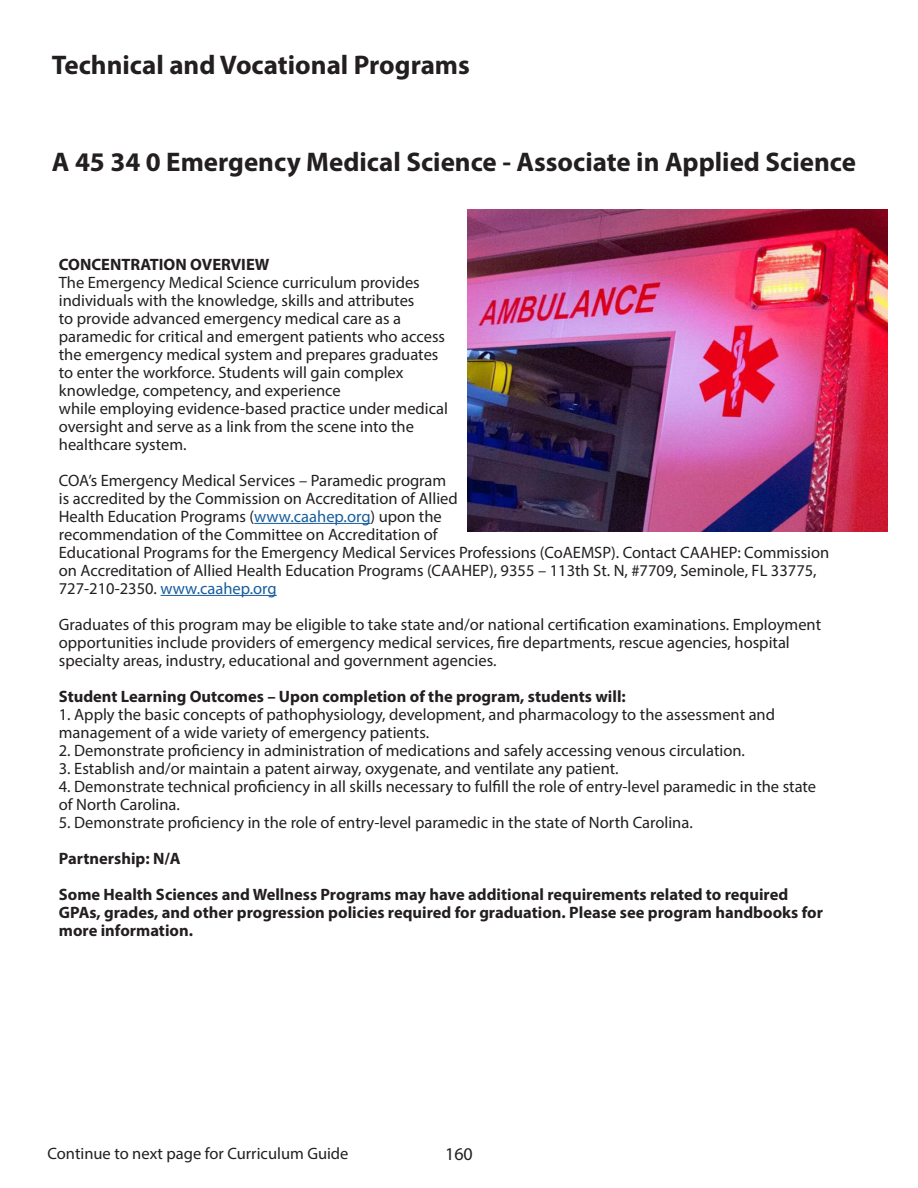
<style>
.page{position:relative;width:918px;height:1188px;background:#fff}
.page>*{position:absolute;margin:0;border:0;box-sizing:border-box;transform-origin:0 0}
.t1{font:700 27px "Myriad Pro";color:#231f20}
.t2{font:18px "Myriad Pro";color:#231f20}
.t3{font:16.5px/18px "Myriad Pro";color:#231f20}
.t4{font:700 16.5px/18px "Myriad Pro";color:#231f20}
.s1{color:#175d9e}
</style>
<div class="page">
<hr style="left:254px;top:523px;width:117px;height:1px;background:#175d9e">
<hr style="left:161px;top:595px;width:116px;height:1px;background:#175d9e">
<img style="left:467px;top:210px;width:420px;height:322px">
<p class="t1" style="left:52px;top:48px;width:420px">Technical and Vocational Programs</p>
<p class="t1" style="left:52px;top:145px;width:806px">A 45 34 0 Emergency Medical Science - Associate in Applied Science</p>
<p class="t4" style="left:59px;top:255px;width:212px">CONCENTRATION OVERVIEW</p>
<p class="t3" style="left:59px;top:273px;width:388px">The Emergency Medical Science curriculum provides individuals with the knowledge, skills and attributes<br>to provide advanced emergency medical care as a paramedic for critical and emergent patients who access the emergency medical system and prepares graduates to enter the workforce. Students will gain complex knowledge, competency, and experience</p>
<p class="t3" style="left:59px;top:399px;width:391px">while employing evidence-based practice under medical oversight and serve as a link from the scene into the healthcare system.</p>
<p class="t3" style="left:59px;top:471px;width:772px">COA’s Emergency Medical Services – Paramedic program<br>is accredited by the Commission on Accreditation of Allied<br>Health Education Programs (<span class="s1">www.caahep.org</span>) upon the<br>recommendation of the Committee on Accreditation of<br>Educational Programs for the Emergency Medical Services Professions (CoAEMSP). Contact CAAHEP: Commission on Accreditation of Allied Health Education Programs (CAAHEP), 9355 – 113th St. N, #7709, Seminole, FL 33775, 727-210-2350. <span class="s1">www.caahep.org</span></p>
<p class="t3" style="left:59px;top:615px;width:764px">Graduates of this program may be eligible to take state and/or national certification examinations. Employment opportunities include providers of emergency medical services, fire departments, rescue agencies, hospital specialty areas, industry, educational and government agencies.</p>
<p class="t4" style="left:59px;top:687px;width:568px">Student Learning Outcomes – Upon completion of the program, students will:</p>
<p class="t3" style="left:59px;top:705px;width:718px">1. Apply the basic concepts of pathophysiology, development, and pharmacology to the assessment and management of a wide variety of emergency patients.</p>
<p class="t3" style="left:59px;top:741px;width:688px">2. Demonstrate proficiency in administration of medications and safely accessing venous circulation.</p>
<p class="t3" style="left:59px;top:759px;width:561px">3. Establish and/or maintain a patent airway, oxygenate, and ventilate any patient.</p>
<p class="t3" style="left:59px;top:777px;width:759px">4. Demonstrate technical proficiency in all skills necessary to fulfill the role of entry-level paramedic in the state of North Carolina.</p>
<p class="t3" style="left:59px;top:813px;width:635px">5. Demonstrate proficiency in the role of entry-level paramedic in the state of North Carolina.</p>
<p class="t4" style="left:59px;top:849px;width:123px">Partnership: N/A</p>
<p class="t4" style="left:59px;top:885px;width:766px">Some Health Sciences and Wellness Programs may have additional requirements related to required<br>GPAs, grades, and other progression policies required for graduation. Please see program handbooks for more information.</p>
<p class="t3" style="left:48px;top:1145px;width:303px">Continue to next page for Curriculum Guide</p>
<p class="t2" style="left:445px;top:1143px;width:29px">160</p>
</div>
